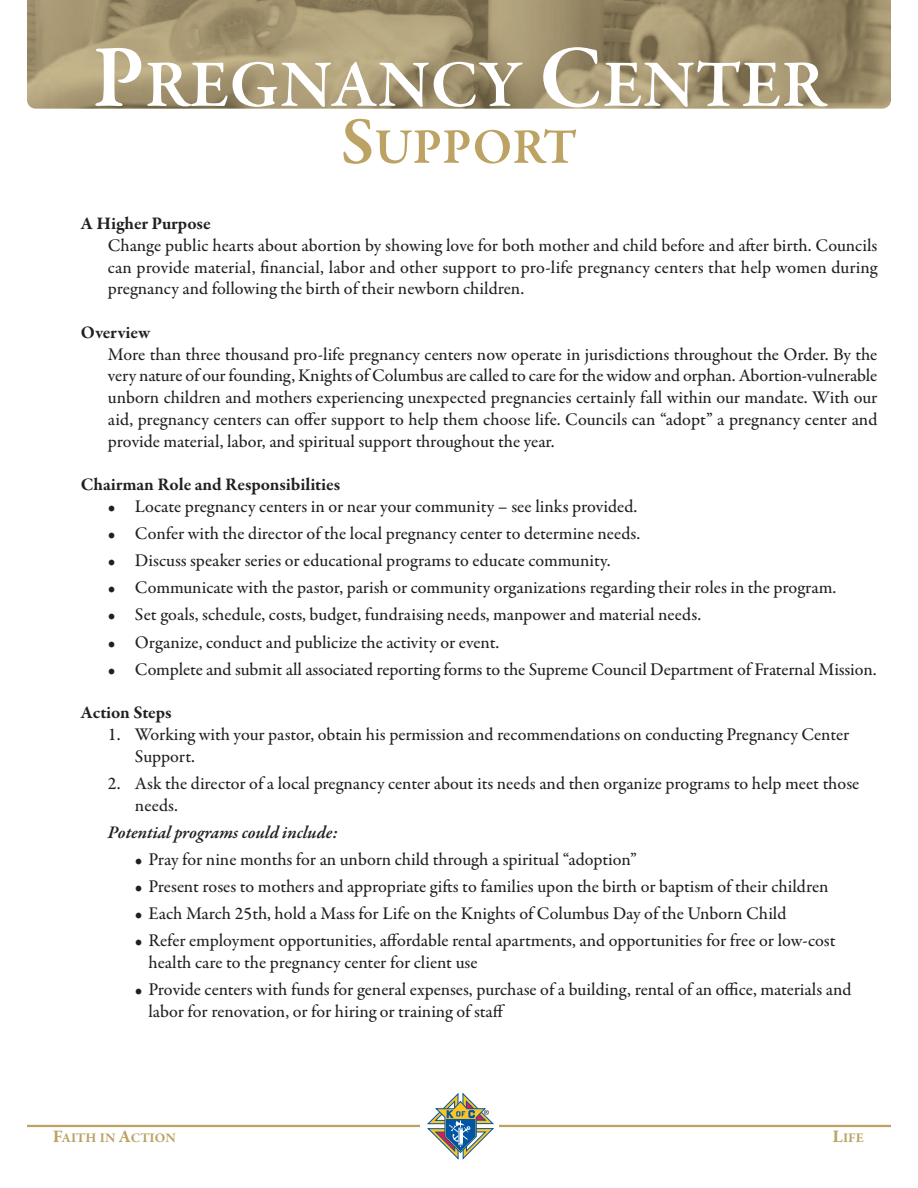
<style>
.page{position:relative;width:918px;height:1188px;background:#fff}
.page>*{position:absolute;margin:0;border:0;box-sizing:border-box;transform-origin:0 0}
.t1{font:600 67.5px "Garamond Premr Pro";letter-spacing:.005em;color:#fff}
.t2{font:600 50.7px "Garamond Premr Pro";color:#bca263}
.t3{font:500 18px/21.8px "Garamond Premr Pro";color:#231f20}
.t4{font:700 18px "Garamond Premr Pro";letter-spacing:-.005em;color:#231f20}
.t5{font:italic 600 18px "Garamond Premr Pro";color:#231f20}
.t6{font:700 13.5px "Garamond Premr Pro";color:#bca263}
.s1{font-size:90px}
.s2{font-size:67.5px}
.s3{font-size:18px}
</style>
<div class="page">
<img style="left:27px;top:0;width:864px;height:109px">
<hr style="left:27px;top:1125px;width:864px;height:2px;background:#bca263">
<div style="left:421px;top:1090px;width:78px;height:70px;background:#fff"></div>
<svg style="left:427px;top:1093px;width:66px;height:66px"></svg>
<h1 class="t1" style="left:92px;top:58px;width:735px"><span class="s1">P</span>REGNANCY <span class="s1">C</span>ENTER</h1>
<h2 class="t2" style="left:341px;top:127px;width:238px"><span class="s2">S</span>UPPORT</h2>
<p class="t4" style="left:81px;top:216px;width:131px">A Higher Purpose</p>
<p class="t3" style="left:108px;top:236px;width:771px;text-align:justify">Change public hearts about abortion by showing love for both mother and child before and after birth. Councils can provide material, financial, labor and other support to pro-life pregnancy centers that help women during pregnancy and following the birth of their newborn children.</p>
<p class="t4" style="left:81px;top:325px;width:71px">Overview</p>
<p class="t3" style="left:108px;top:345px;width:771px;text-align:justify">More than three thousand pro-life pregnancy centers now operate in jurisdictions throughout the Order. By the very nature of our founding, Knights of Columbus are called to care for the widow and orphan. Abortion-vulnerable unborn children and mothers experiencing unexpected pregnancies certainly fall within our mandate. With our aid, pregnancy centers can offer support to help them choose life. Councils can “adopt” a pregnancy center and provide material, labor, and spiritual support throughout the year.</p>
<p class="t4" style="left:81px;top:477px;width:261px">Chairman Role and Responsibilities</p>
<p class="t3" style="left:108px;top:497px;width:531px">• Locate pregnancy centers in or near your community – see links provided.</p>
<p class="t3" style="left:108px;top:524px;width:534px">• Confer with the director of the local pregnancy center to determine needs.</p>
<p class="t3" style="left:108px;top:551px;width:504px">• Discuss speaker series or educational programs to educate community.</p>
<p class="t3" style="left:108px;top:578px;width:730px">• Communicate with the pastor, parish or community organizations regarding their roles in the program.</p>
<p class="t3" style="left:108px;top:605px;width:595px">• Set goals, schedule, costs, budget, fundraising needs, manpower and material needs.</p>
<p class="t3" style="left:108px;top:633px;width:393px">• Organize, conduct and publicize the activity or event.</p>
<p class="t3" style="left:108px;top:660px;width:770px">• Complete and submit all associated reporting forms to the Supreme Council Department of Fraternal Mission.</p>
<p class="t4" style="left:81px;top:706px;width:92px">Action Steps</p>
<p class="t3" style="left:135px;top:725px;width:716px;text-indent:-27px">1. Working with your pastor, obtain his permission and recommendations on conducting Pregnancy Center<br>Support.</p>
<p class="t3" style="left:135px;top:774px;width:726px;text-indent:-27px">2. Ask the director of a local pregnancy center about its needs and then organize programs to help meet those needs.</p>
<p class="t5" style="left:108px;top:825px;width:231px">Potential programs could include:</p>
<p class="t3" style="left:135px;top:850px;width:503px">• Pray for nine months for an unborn child through a spiritual “adoption”</p>
<p class="t3" style="left:135px;top:877px;width:695px">• Present roses to mothers and appropriate gifts to families upon the birth or baptism of their children</p>
<p class="t3" style="left:135px;top:904px;width:653px">• Each March 25th, hold a Mass for Life on the Knights of Columbus Day of the Unborn Child</p>
<p class="t3" style="left:148px;top:931px;width:689px;text-indent:-14px">• Refer employment opportunities, affordable rental apartments, and opportunities for free or low-cost health care to the pregnancy center for client use</p>
<p class="t3" style="left:148px;top:980px;width:705px;text-indent:-14px">• Provide centers with funds for general expenses, purchase of a building, rental of an office, materials and labor for renovation, or for hiring or training of staff</p>
<p class="t6" style="left:53px;top:1132px;width:125px"><span class="s3">F</span>AITH IN <span class="s3">A</span>CTION</p>
<p class="t6" style="left:832px;top:1132px;width:33px"><span class="s3">L</span>IFE</p>
</div>
